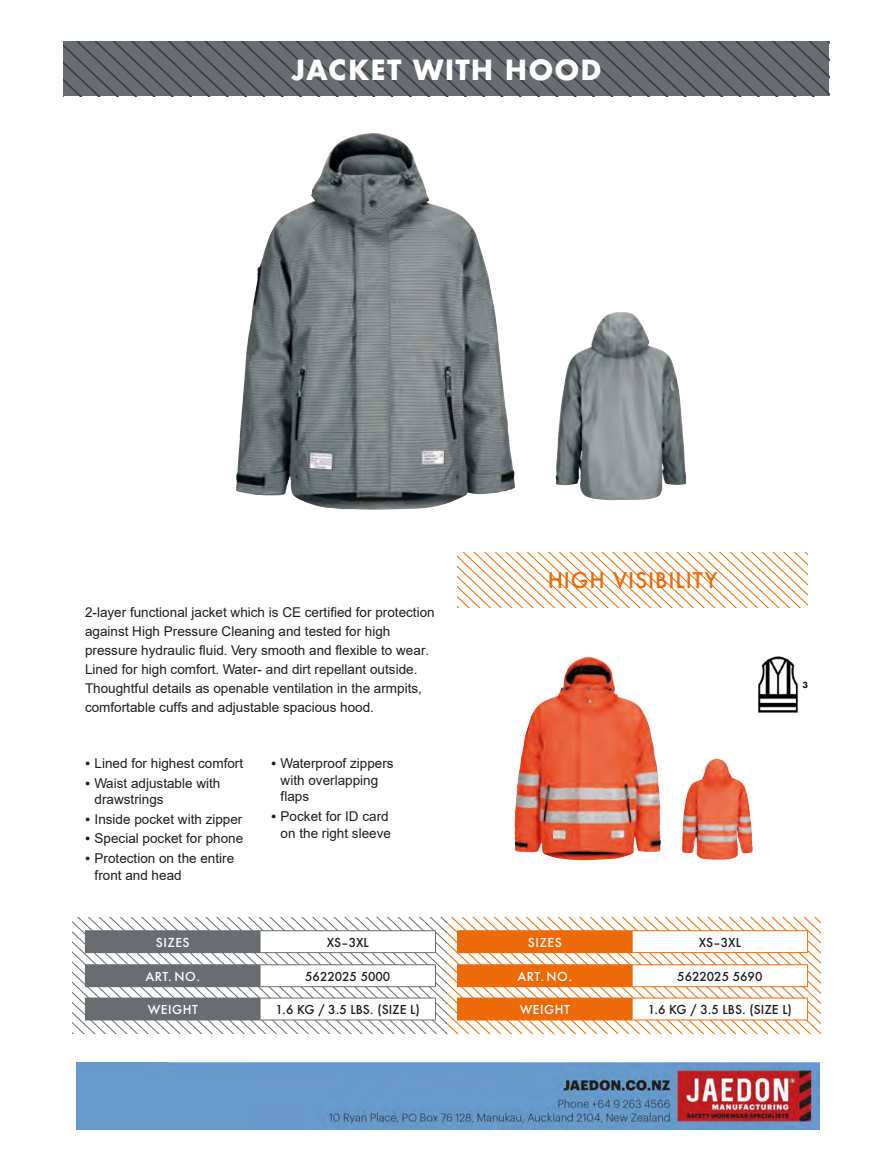
<style>
.page{position:relative;width:893px;height:1149px;background:#fff}
.page>*{position:absolute;margin:0;border:0;box-sizing:border-box;transform-origin:0 0}
.t1{font:700 27px "Futura";letter-spacing:.04em;color:#fff}
.t2{font:500 21px "Futura";letter-spacing:.04em;color:#ed6a07}
.t3{font:13.5px/18.9px "Arial";color:#1d1d1b}
.t4{font:500 12px "Futura";color:#1d1d1b}
.t5{font:500 12px "Futura";letter-spacing:.04em;color:#fff}
.t6{font:700 8.25px "Futura";color:#1d1d1b}
.s1{font-family:"Adobe Garamond"}
</style>
<div class="page">
<hr style="left:892px;top:1106px;width:1px;height:42px;background:#b92027">
<svg style="left:64px;top:42px;width:765px;height:54px;background:#626669"></svg>
<img style="left:515px;top:657px;width:146px;height:203px">
<img style="left:236px;top:133px;width:279px;height:376px">
<img style="left:682px;top:758px;width:71px;height:101px">
<svg style="left:457px;top:552px;width:351px;height:55px"></svg>
<svg style="left:446px;top:917px;width:375px;height:115px"></svg>
<img style="left:758px;top:656px;width:40px;height:57px">
<svg style="left:72px;top:917px;width:374px;height:115px"></svg>
<div style="left:85px;top:930px;width:175px;height:22px;background:#6a6d70"></div>
<div style="left:260px;top:930px;width:175px;height:22px;background:#fff"></div>
<hr style="left:260px;top:930px;width:176px;height:1px;background:#6a6d70">
<svg style="left:435px;top:930px;width:1px;height:21px"></svg>
<hr style="left:260px;top:951px;width:176px;height:1px;background:#6a6d70">
<svg style="left:260px;top:930px;width:1px;height:21px"></svg>
<div style="left:457px;top:930px;width:175px;height:22px;background:#ed6a07"></div>
<div style="left:632px;top:930px;width:175px;height:22px;background:#fff"></div>
<hr style="left:632px;top:930px;width:176px;height:1px;background:#ed6a07">
<svg style="left:632px;top:930px;width:1px;height:21px"></svg>
<svg style="left:807px;top:931px;width:1px;height:20px"></svg>
<hr style="left:632px;top:951px;width:176px;height:1px;background:#ed6a07">
<div style="left:85px;top:964px;width:175px;height:22px;background:#6a6d70"></div>
<div style="left:260px;top:964px;width:175px;height:22px;background:#fff"></div>
<hr style="left:260px;top:964px;width:176px;height:1px;background:#6a6d70">
<svg style="left:435px;top:964px;width:1px;height:21px"></svg>
<hr style="left:260px;top:985px;width:176px;height:1px;background:#6a6d70">
<svg style="left:260px;top:964px;width:1px;height:21px"></svg>
<div style="left:457px;top:964px;width:175px;height:22px;background:#ed6a07"></div>
<div style="left:632px;top:964px;width:175px;height:22px;background:#fff"></div>
<hr style="left:632px;top:964px;width:176px;height:1px;background:#ed6a07">
<svg style="left:632px;top:964px;width:1px;height:21px"></svg>
<svg style="left:807px;top:964px;width:1px;height:21px"></svg>
<hr style="left:632px;top:985px;width:176px;height:1px;background:#ed6a07">
<div style="left:85px;top:997px;width:175px;height:22px;background:#6a6d70"></div>
<div style="left:260px;top:997px;width:175px;height:22px;background:#fff"></div>
<hr style="left:260px;top:997px;width:176px;height:1px;background:#6a6d70">
<svg style="left:435px;top:998px;width:1px;height:21px"></svg>
<hr style="left:260px;top:1019px;width:176px;height:1px;background:#6a6d70">
<svg style="left:260px;top:998px;width:1px;height:21px"></svg>
<hr style="left:85px;top:1019px;width:175px;height:1px;background:#6a6d70">
<div style="left:457px;top:997px;width:175px;height:22px;background:#ed6a07"></div>
<div style="left:632px;top:997px;width:175px;height:22px;background:#fff"></div>
<hr style="left:632px;top:997px;width:176px;height:1px;background:#ed6a07">
<svg style="left:632px;top:998px;width:1px;height:21px"></svg>
<svg style="left:807px;top:998px;width:1px;height:21px"></svg>
<hr style="left:457px;top:1019px;width:175px;height:1px;background:#ed6a07">
<hr style="left:632px;top:1019px;width:176px;height:1px;background:#ed6a07">
<img style="left:556px;top:312px;width:130px;height:188px">
<img style="left:77px;top:1062px;width:743px;height:67px">
<h1 class="t1" style="left:291px;top:50px;width:312px">JACKET WITH HOOD</h1>
<p class="t3" style="left:85px;top:603px;width:351px">2-layer functional jacket which is CE certified for protection against High Pressure Cleaning and tested for high pressure hydraulic fluid. Very smooth and flexible to wear.<br>Lined for high comfort. Water- and dirt repellant outside.<br>Thoughtful details as openable ventilation in the armpits, comfortable cuffs and adjustable spacious hood.</p>
<p class="t3" style="left:85px;top:753px;width:160px"><span class="s1">•</span> Lined for highest comfort</p>
<p class="t3" style="left:95px;top:774px;width:127px;line-height:16.2px;text-indent:-10px"><span class="s1">•</span> Waist adjustable with drawstrings</p>
<p class="t3" style="left:85px;top:809px;width:159px"><span class="s1">•</span> Inside pocket with zipper</p>
<p class="t3" style="left:85px;top:828px;width:160px"><span class="s1">•</span> Special pocket for phone</p>
<p class="t3" style="left:95px;top:849px;width:141px;line-height:16.8px;text-indent:-10px"><span class="s1">•</span> Protection on the entire front and head</p>
<p class="t3" style="left:281px;top:754px;width:114px;line-height:16.8px;text-indent:-10px"><span class="s1">•</span> Waterproof zippers with overlapping flaps</p>
<p class="t3" style="left:271px;top:807px;width:121px;line-height:16.8px;text-align:right"><span class="s1">•</span> Pocket for ID card on the right sleeve</p>
<h2 class="t2" style="left:548px;top:566px;width:171px">HIGH VISIBILITY</h2>
<p class="t6" style="left:802px;top:678px;width:7px">3</p>
<p class="t5" style="left:156px;top:933px;width:35px">SIZES</p>
<p class="t4" style="left:327px;top:933px;width:44px">XS–3XL</p>
<p class="t5" style="left:528px;top:933px;width:35px">SIZES</p>
<p class="t4" style="left:699px;top:933px;width:44px">XS–3XL</p>
<p class="t5" style="left:145px;top:967px;width:56px">ART. NO.</p>
<p class="t4" style="left:305px;top:967px;width:87px">5622025 5000</p>
<p class="t5" style="left:517px;top:967px;width:56px">ART. NO.</p>
<p class="t4" style="left:677px;top:967px;width:87px">5622025 5690</p>
<p class="t5" style="left:148px;top:1000px;width:52px">WEIGHT</p>
<p class="t4" style="left:276px;top:1000px;width:146px">1.6 KG / 3.5 LBS. (SIZE L)</p>
<p class="t5" style="left:520px;top:1000px;width:52px">WEIGHT</p>
<p class="t4" style="left:648px;top:1000px;width:146px">1.6 KG / 3.5 LBS. (SIZE L)</p>
</div>
